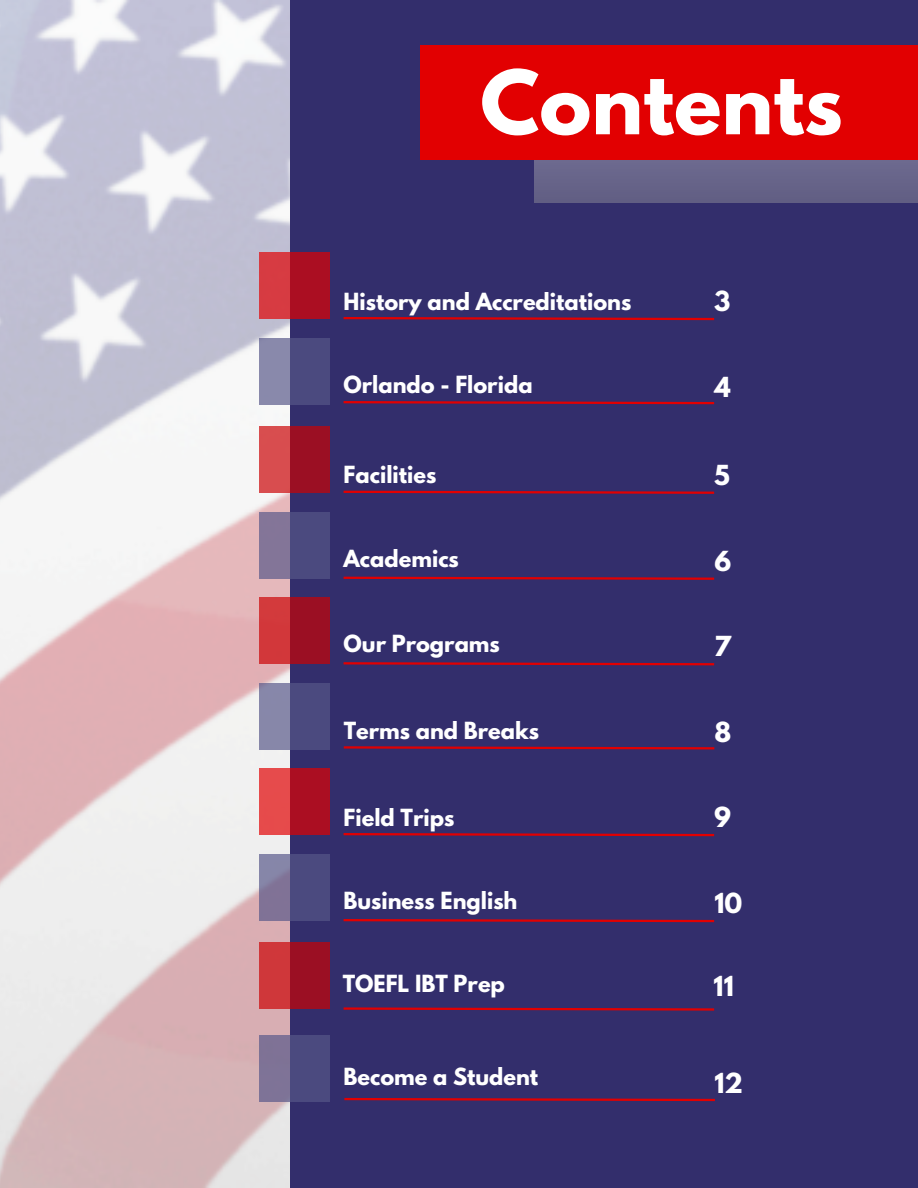
<style>
.page{position:relative;width:918px;height:1188px;background:#fff}
.page>*{position:absolute;margin:0;border:0;box-sizing:border-box;transform-origin:0 0}
.t1{font:700 78.45px "League Spartan";color:#fff}
.t2{font:700 24.45px "League Spartan";color:#fff}
.t3{font:700 21px "League Spartan";color:#fff}
</style>
<div class="page">
<img style="left:0;top:0;width:290px;height:1188px">
<div style="left:290px;top:0;width:628px;height:1188px;background:#332e6c"></div>
<div style="left:534px;top:82px;width:384px;height:120px;background:#676489"></div>
<div style="left:420px;top:46px;width:498px;height:114px;background:#e20001"></div>
<svg style="left:343px;top:317px;width:372px;height:4px"></svg>
<svg style="left:343px;top:401px;width:372px;height:4px"></svg>
<svg style="left:343px;top:490px;width:372px;height:4px"></svg>
<svg style="left:343px;top:576px;width:372px;height:4px"></svg>
<svg style="left:343px;top:662px;width:372px;height:4px"></svg>
<svg style="left:343px;top:746px;width:372px;height:4px"></svg>
<svg style="left:259px;top:252px;width:71px;height:67px;fill:#ab0e22"></svg>
<svg style="left:259px;top:338px;width:71px;height:67px;fill:#4b4a7f"></svg>
<svg style="left:259px;top:426px;width:71px;height:66px;fill:#9b0f23"></svg>
<svg style="left:259px;top:512px;width:71px;height:66px;fill:#4b4a7f"></svg>
<svg style="left:259px;top:597px;width:71px;height:67px;fill:#9b0f23"></svg>
<svg style="left:259px;top:683px;width:71px;height:67px;fill:#4b4a7f"></svg>
<svg style="left:343px;top:833px;width:372px;height:4px"></svg>
<svg style="left:343px;top:919px;width:372px;height:4px"></svg>
<svg style="left:343px;top:1007px;width:372px;height:4px"></svg>
<svg style="left:259px;top:768px;width:71px;height:67px;fill:#ab0e22"></svg>
<svg style="left:259px;top:854px;width:71px;height:67px;fill:#4b4a7f"></svg>
<svg style="left:259px;top:943px;width:71px;height:66px;fill:#9b0f23"></svg>
<svg style="left:344px;top:1097px;width:371px;height:5px"></svg>
<svg style="left:260px;top:1035px;width:70px;height:67px;fill:#4b4a7f"></svg>
<p class="t1" style="left:480px;top:64px;width:364px">Contents</p>
<h1 class="t3" style="left:344px;top:291px;width:289px">History and Accreditations</h1>
<p class="t2" style="left:714px;top:289px;width:18px">3</p>
<p class="t3" style="left:344px;top:374px;width:191px">Orlando - Florida</p>
<p class="t2" style="left:714px;top:375px;width:18px">4</p>
<p class="t3" style="left:344px;top:464px;width:94px">Facilities</p>
<p class="t2" style="left:714px;top:463px;width:17px">5</p>
<p class="t3" style="left:344px;top:548px;width:117px">Academics</p>
<p class="t2" style="left:714px;top:549px;width:18px">6</p>
<p class="t3" style="left:344px;top:633px;width:158px">Our Programs</p>
<p class="t2" style="left:714px;top:634px;width:18px">7</p>
<p class="t3" style="left:344px;top:720px;width:197px">Terms and Breaks</p>
<p class="t2" style="left:714px;top:720px;width:18px">8</p>
<p class="t3" style="left:344px;top:807px;width:112px">Field Trips</p>
<p class="t2" style="left:714px;top:805px;width:18px">9</p>
<p class="t3" style="left:344px;top:890px;width:175px">Business English</p>
<p class="t2" style="left:714px;top:891px;width:29px">10</p>
<p class="t3" style="left:343px;top:973px;width:164px">TOEFL IBT Prep</p>
<p class="t2" style="left:714px;top:974px;width:22px">11</p>
<p class="t3" style="left:344px;top:1066px;width:196px">Become a Student</p>
<p class="t2" style="left:714px;top:1071px;width:30px">12</p>
</div>
